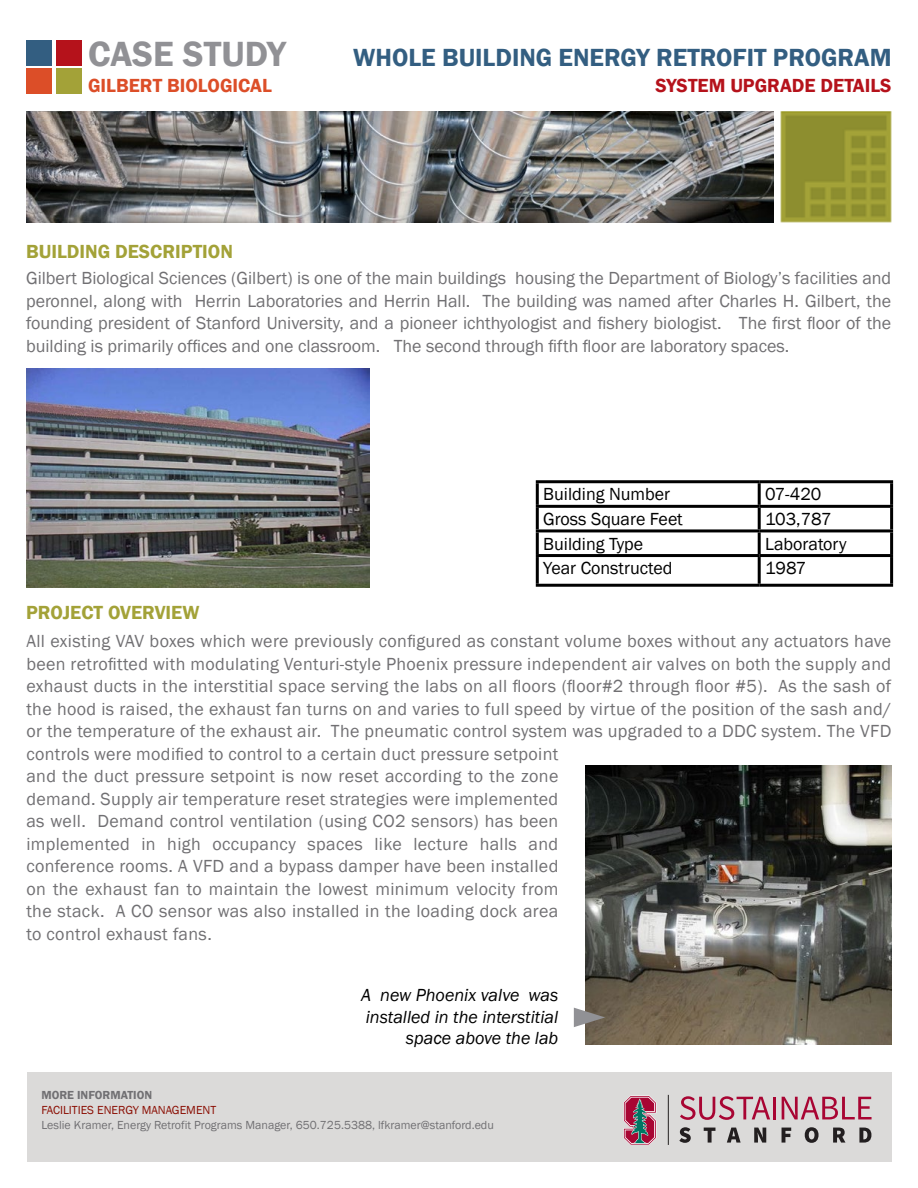
<style>
.page{position:relative;width:918px;height:1188px;background:#fff}
.page>*{position:absolute;margin:0;border:0;box-sizing:border-box;transform-origin:0 0}
.t1{font:600 36px "Franklin Gothic";color:#919195}
.t2{font:600 25.5px "Franklin Gothic";color:#335e81}
.t3{font:600 19.5px "Franklin Gothic";color:#a3a238}
.t4{font:600 19.5px "Franklin Gothic";color:#b5121b}
.t5{font:600 19.5px "Franklin Gothic";color:#dc4e28}
.t6{font:18px/22.5px "Franklin Gothic";letter-spacing:.02em;color:#717073;text-align:justify}
.t7{font:18px "Franklin Gothic";color:#000}
.t8{font:italic 18px/21.6px "Franklin Gothic";color:#000;text-align:right}
.t9{font:12px "Franklin Gothic";color:#717073}
.t10{font:12px "Franklin Gothic";color:#8b0f04}
.t11{font:600 12px "Franklin Gothic";color:#717073}
</style>
<div class="page">
<div style="left:26px;top:68px;width:26px;height:25px;background:#dc4e28"></div>
<div style="left:56px;top:40px;width:26px;height:25px;background:#b5121b"></div>
<div style="left:26px;top:40px;width:26px;height:25px;background:#335e81"></div>
<div style="left:56px;top:68px;width:26px;height:25px;background:#a3a238"></div>
<div style="left:28px;top:1073px;width:864px;height:89px;background:#dbdad9"></div>
<svg style="left:680px;top:1096px;width:90px;height:24px"></svg>
<hr style="left:773px;top:1097px;width:3px;height:22px;background:#a80533">
<svg style="left:782px;top:1097px;width:90px;height:22px"></svg>
<svg style="left:679px;top:1127px;width:12px;height:16px"></svg>
<svg style="left:704px;top:1128px;width:11px;height:15px"></svg>
<svg style="left:727px;top:1128px;width:14px;height:15px"></svg>
<svg style="left:754px;top:1128px;width:12px;height:15px"></svg>
<svg style="left:782px;top:1128px;width:9px;height:15px"></svg>
<svg style="left:805px;top:1127px;width:14px;height:16px"></svg>
<svg style="left:833px;top:1128px;width:12px;height:15px"></svg>
<svg style="left:859px;top:1128px;width:12px;height:15px"></svg>
<hr style="left:668px;top:1095px;width:1px;height:49px;background:#231f20">
<svg style="left:624px;top:1096px;width:32px;height:48px;background:#9a556b"></svg>
<img style="left:781px;top:111px;width:110px;height:111px">
<img style="left:26px;top:111px;width:747px;height:111px">
<img style="left:26px;top:369px;width:343px;height:218px">
<hr style="left:536px;top:480px;width:223px;height:3px;background:#000">
<hr style="left:536px;top:483px;width:3px;height:22px;background:#000">
<hr style="left:759px;top:480px;width:134px;height:3px;background:#000">
<hr style="left:758px;top:483px;width:3px;height:22px;background:#000">
<hr style="left:890px;top:483px;width:3px;height:22px;background:#000">
<hr style="left:536px;top:505px;width:223px;height:3px;background:#000">
<hr style="left:536px;top:508px;width:3px;height:21px;background:#000">
<hr style="left:759px;top:505px;width:134px;height:3px;background:#000">
<hr style="left:758px;top:508px;width:3px;height:21px;background:#000">
<hr style="left:890px;top:508px;width:3px;height:21px;background:#000">
<hr style="left:536px;top:529px;width:223px;height:3px;background:#000">
<hr style="left:536px;top:532px;width:3px;height:22px;background:#000">
<hr style="left:759px;top:529px;width:134px;height:3px;background:#000">
<hr style="left:758px;top:532px;width:3px;height:22px;background:#000">
<hr style="left:890px;top:532px;width:3px;height:22px;background:#000">
<hr style="left:536px;top:554px;width:223px;height:3px;background:#000">
<hr style="left:536px;top:557px;width:3px;height:27px;background:#000">
<hr style="left:759px;top:554px;width:134px;height:3px;background:#000">
<hr style="left:758px;top:557px;width:3px;height:27px;background:#000">
<hr style="left:890px;top:557px;width:3px;height:27px;background:#000">
<hr style="left:536px;top:584px;width:223px;height:3px;background:#000">
<hr style="left:759px;top:584px;width:134px;height:3px;background:#000">
<img style="left:585px;top:766px;width:306px;height:278px">
<svg style="left:574px;top:1008px;width:31px;height:19px"></svg>
<h1 class="t1" style="left:88px;top:31px;width:199px">CASE STUDY</h1>
<p class="t5" style="left:88px;top:74px;width:185px">GILBERT BIOLOGICAL</p>
<p class="t4" style="left:655px;top:74px;width:23px">SYSTE</p>
<p class="t4" style="left:709px;top:74px;width:85px">M UPGRADE</p>
<p class="t4" style="left:821px;top:74px;width:12px">DETA</p>
<p class="t4" style="left:865px;top:74px;width:28px">ILS</p>
<h2 class="t2" style="left:353px;top:41px;width:540px">WHOLE BUILDING ENERGY RETROFIT PROGRAM</h2>
<p class="t3" style="left:26px;top:239px;width:208px">BUILDING DESCRIPTION</p>
<p class="t6" style="left:26px;top:267px;width:867px">Gilbert Biological Sciences (Gilbert) is one of the main buildings housing the Department of Biology’s facilities and peronnel, along with Herrin Laboratories and Herrin Hall. The building was named after Charles H. Gilbert, the founding president of Stanford University, and a pioneer ichthyologist and fishery biologist. The first floor of the building is primarily offices and one classroom. The second through fifth floor are laboratory spaces.</p>
<p class="t7" style="left:543px;top:483px;width:128px">Building Number</p>
<p class="t7" style="left:765px;top:483px;width:58px">07-420</p>
<p class="t7" style="left:543px;top:508px;width:141px">Gross Square Feet</p>
<p class="t7" style="left:765px;top:508px;width:68px">103,787</p>
<p class="t7" style="left:543px;top:532px;width:101px">Building Type</p>
<p class="t7" style="left:765px;top:532px;width:83px">Laboratory</p>
<p class="t7" style="left:543px;top:557px;width:131px">Year Constructed</p>
<p class="t7" style="left:765px;top:557px;width:43px">1987</p>
<p class="t3" style="left:26px;top:601px;width:175px">PROJECT OVERVIEW</p>
<p class="t6" style="left:26px;top:630px;width:867px;text-align:left">All existing VAV boxes which were previously configured as constant volume boxes without any actuators have been retrofitted with modulating Venturi-style Phoenix pressure independent air valves on both the supply and exhaust ducts in the interstitial space serving the labs on all floors (floor#2 through floor #5). As the sash of the hood is raised, the exhaust fan turns on and varies to full speed by virtue of the position of the sash and/ or the temperature of the exhaust air. The pneumatic control system was upgraded to a DDC system. The VFD controls were modified to control to a certain duct pressure setpoint<br>and the duct pressure setpoint is now reset according to the zone<br>demand. Supply air temperature reset strategies were implemented<br>as well. Demand control ventilation (using CO2 sensors) has been<br>implemented in high occupancy spaces like lecture halls and<br>conference rooms. A VFD and a bypass damper have been installed<br>on the exhaust fan to maintain the lowest minimum velocity from<br>the stack. A CO sensor was also installed in the loading dock area<br>to control exhaust fans.</p>
<p class="t8" style="left:361px;top:985px;width:199px">A new Phoenix valve was installed in the interstitial space above the lab</p>
<p class="t11" style="left:41px;top:1088px;width:10px">MOR</p>
<p class="t11" style="left:67px;top:1088px;width:18px">E INFORM</p>
<p class="t11" style="left:121px;top:1088px;width:20px">ATION</p>
<p class="t10" style="left:41px;top:1103px;width:176px">Facilities Energy Managem ent</p>
<p class="t9" style="left:41px;top:1118px;width:454px">Leslie Kramer, Energy Retrofit Programs Manager, 650.725.5388, lfkramer@stanford.edu</p>
</div>
